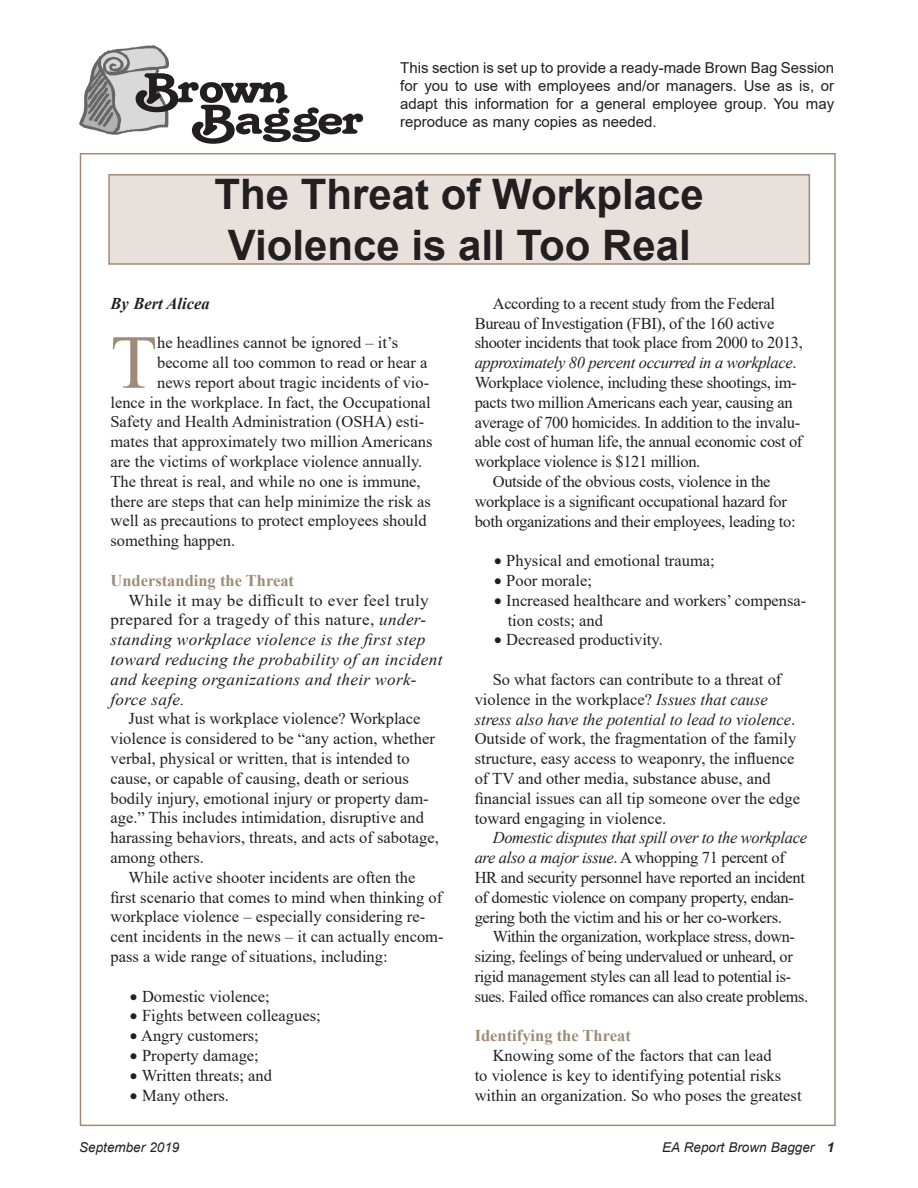
<style>
.page{position:relative;width:918px;height:1188px;background:#fff}
.page>*{position:absolute;margin:0;border:0;box-sizing:border-box;transform-origin:0 0}
.Drop_Cap{font:76.35px "Times New Roman";color:#9f8b77}
.t1{font:54px "Tango BT";letter-spacing:-.05em;color:#231f20;scale:1.3 1}
.Subhead{font:700 42px/50.4px "Arial";color:#231f20;text-align:center}
.Body_Copy{font:16.5px/19.8px "Times New Roman";color:#231f20}
.Body_Copy-2{font:16.5px/19.8px "Times New Roman";letter-spacing:-.02em;color:#231f20}
.Drop_Cap-2{font:16.5px "Times New Roman";color:#231f20}
.Bullet{font:16.5px/19.8px "Times New Roman";color:#231f20}
.Body_Copy-3{font:italic 16.5px/19.8px "Times New Roman";letter-spacing:.02em;color:#231f20;scale:1.04 1}
.Body_Heading{font:700 16.5px "Times New Roman";color:#9f8b77}
.By_Line{font:italic 700 16.5px "Times New Roman";color:#231f20}
.t2{font:15px/18px "Arial";color:#231f20;text-align:justify}
.t3{font:italic 13.5px "Arial";color:#231f20}
.s1{font-style:italic}
.s2{font-style:normal}
.s3{font-weight:700}
</style>
<div class="page">
<img style="left:80px;top:46px;width:88px;height:88px">
<div style="left:109px;top:175px;width:700px;height:89px;background:#e7e0db"></div>
<div style="left:108px;top:174px;width:702px;height:91px;border:2px solid #9f8b77"></div>
<p class="t2" style="left:400px;top:59px;width:435px">This section is set up to provide a ready-made Brown Bag Session for you to use with employees and/or managers. Use as is, or adapt this information for a general employee group. You may reproduce as many copies as needed.</p>
<p class="t1" style="left:135px;top:58px;width:119px">Brown</p>
<p class="t1" style="left:192px;top:90px;width:134px">Bagger</p>
<p class="Subhead" style="left:215px;top:170px;width:491px">The Threat of Workplace<br>Violence is all Too Real</p>
<p class="By_Line" style="left:110px;top:292px;width:101px">By Bert Alicea</p>
<p class="Drop_Cap" style="left:110px;top:308px;width:48px">T</p>
<p class="Drop_Cap-2" style="left:157px;top:331px;width:243px">he headlines cannot be ignored – it’s</p>
<p class="Body_Copy-2" style="left:475px;top:293px;width:330px;text-indent:18px">According to a recent study from the Federal Bureau of Investigation (FBI), of the 160 active shooter incidents that took place from 2000 to 2013, <span class="s1">approximately 80 percent occurred in a workplace</span>.<br>Workplace violence, including these shootings, im&shy;pacts two million Americans each year, causing an average of 700 homicides. In addition to the invalu&shy;able cost of human life, the annual economic cost of workplace violence is $121 million.</p>
<p class="Body_Copy-2" style="left:475px;top:471px;width:322px;text-align:center">Outside of the obvious costs, violence in the workplace is a significant occupational hazard for both organizations and their employees, leading to:</p>
<p class="Bullet" style="left:494px;top:550px;width:222px">• Physical and emotional trauma;</p>
<p class="Bullet" style="left:494px;top:570px;width:99px">• Poor morale;</p>
<p class="Bullet" style="left:508px;top:590px;width:300px;text-indent:-14px">• Increased healthcare and workers’ compensa&shy;tion costs; and</p>
<p class="Bullet" style="left:494px;top:630px;width:170px">• Decreased productivity.</p>
<p class="Body_Copy" style="left:475px;top:669px;width:327px;text-indent:18px">So what factors can contribute to a threat of violence in the workplace? <span class="s1">Issues that cause stress also have the potential to lead to violence</span>.<br>Outside of work, the fragmentation of the family structure, easy access to weaponry, the influence of TV and other media, substance abuse, and financial issues can all tip someone over the edge toward engaging in violence.</p>
<p class="Body_Copy-2" style="left:475px;top:828px;width:334px;text-indent:18px"><span class="s1">Domestic disputes that spill over to the workplace are also a major issue</span>. A whopping 71 percent of HR and security personnel have reported an incident of domestic violence on company property, endan&shy;gering both the victim and his or her co-workers.</p>
<p class="Body_Copy-2" style="left:475px;top:927px;width:335px;text-indent:18px">Within the organization, workplace stress, down&shy;sizing, feelings of being undervalued or unheard, or rigid management styles can all lead to potential is&shy;sues. Failed office romances can also create problems.</p>
<p class="Body_Heading" style="left:475px;top:1024px;width:158px">Identifying the Threat</p>
<p class="Body_Copy" style="left:475px;top:1045px;width:328px;text-indent:18px">Knowing some of the factors that can lead<br>to violence is key to identifying potential risks within an organization. So who poses the greatest</p>
<p class="Drop_Cap-2" style="left:157px;top:351px;width:272px">become all too common to read or hear a</p>
<p class="Drop_Cap-2" style="left:157px;top:371px;width:274px">news report about tragic incidents of vio-</p>
<p class="Drop_Cap-2" style="left:110px;top:390px;width:322px">lence in the workplace. In fact, the Occupational</p>
<p class="Drop_Cap-2" style="left:110px;top:410px;width:315px">Safety and Health Administration (OSHA) esti-</p>
<p class="Drop_Cap-2" style="left:110px;top:430px;width:324px">mates that approximately two million Americans</p>
<p class="Drop_Cap-2" style="left:110px;top:450px;width:313px">are the victims of workplace violence annually.</p>
<p class="Drop_Cap-2" style="left:110px;top:470px;width:312px">The threat is real, and while no one is immune,</p>
<p class="Drop_Cap-2" style="left:110px;top:489px;width:322px">there are steps that can help minimize the risk as</p>
<p class="Drop_Cap-2" style="left:110px;top:509px;width:318px">well as precautions to protect employees should</p>
<p class="Drop_Cap-2" style="left:110px;top:529px;width:126px">something happen.</p>
<p class="Body_Heading" style="left:110px;top:568px;width:185px">Understanding the Threat</p>
<p class="Body_Copy-3" style="left:110px;top:590px;width:321px;text-indent:18px"><span class="s2">While it may be difficult to ever feel truly prepared for a tragedy of this nature,</span> under&shy;standing workplace violence is the first step toward reducing the probability of an incident and keeping organizations and their work&shy;force safe.</p>
<p class="Body_Copy" style="left:110px;top:708px;width:330px;text-indent:18px">Just what is workplace violence? Workplace violence is considered to be “any action, whether verbal, physical or written, that is intended to cause, or capable of causing, death or serious bodily injury, emotional injury or property dam&shy;age.” This includes intimidation, disruptive and harassing behaviors, threats, and acts of sabotage, among others.</p>
<p class="Body_Copy" style="left:110px;top:867px;width:335px;text-indent:18px">While active shooter incidents are often the first scenario that comes to mind when thinking of workplace violence – especially considering re&shy;cent incidents in the news – it can actually encom&shy;pass a wide range of situations, including:</p>
<p class="Bullet" style="left:130px;top:986px;width:141px">• Domestic violence;</p>
<p class="Bullet" style="left:130px;top:1005px;width:192px">• Fights between colleagues;</p>
<p class="Bullet" style="left:130px;top:1025px;width:130px">• Angry customers;</p>
<p class="Bullet" style="left:130px;top:1045px;width:130px">• Property damage;</p>
<p class="Bullet" style="left:130px;top:1065px;width:144px">• Written threats; and</p>
<p class="Bullet" style="left:130px;top:1085px;width:101px">• Many others.</p>
<p class="t3" style="left:79px;top:1139px;width:102px">September 2019</p>
<p class="t3" style="left:662px;top:1139px;width:174px">EA Report Brown Bagger <span class="s3">1</span></p>
</div>
